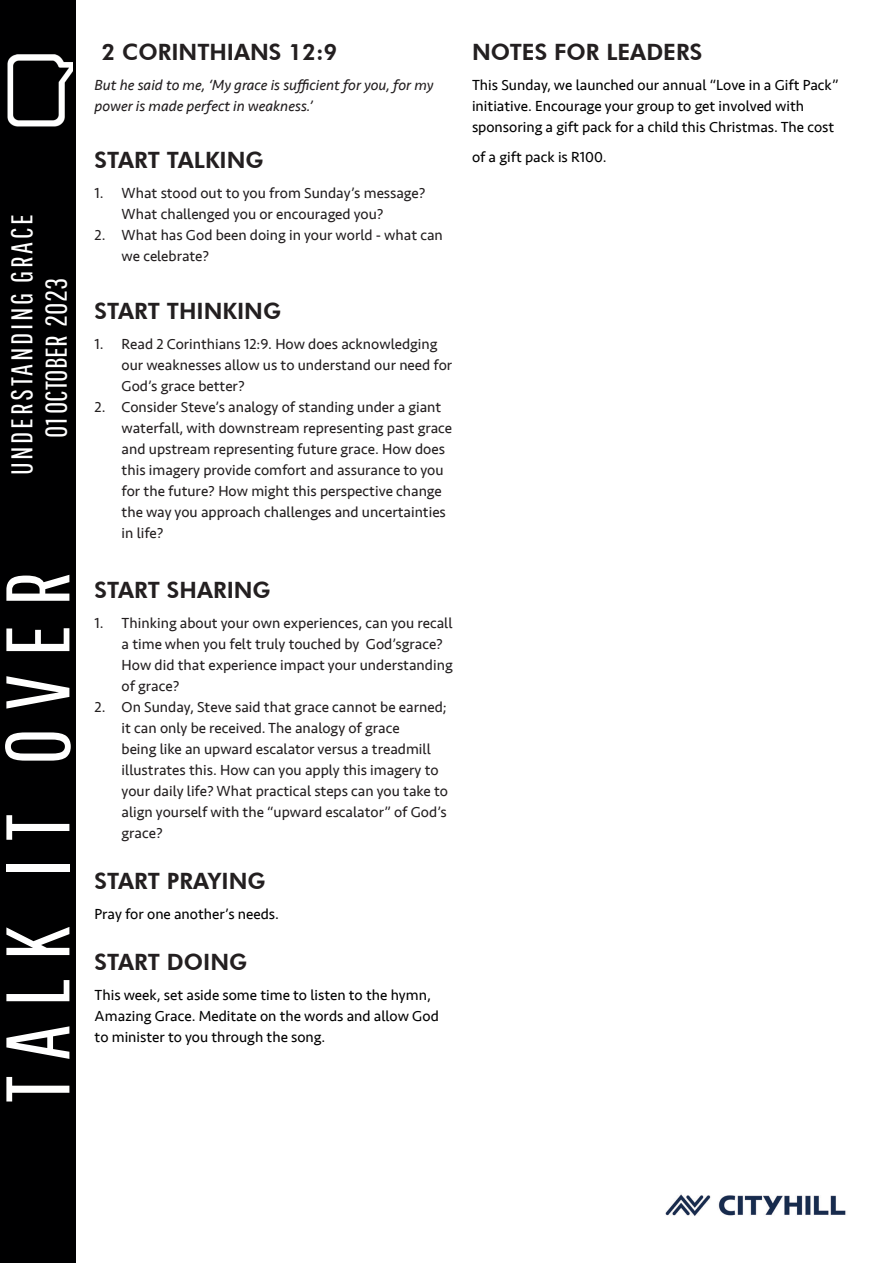
<style>
.page{position:relative;width:893px;height:1263px;background:#fff}
.page>*{position:absolute;margin:0;border:0;box-sizing:border-box;transform-origin:0 0}
.t1{font:90px "Pathway Gothic One";letter-spacing:.2em;color:#fff}
.t2{font:30px/34.5px "Pathway Gothic One";letter-spacing:.09em;color:#fff}
.t3{font:800 22.5px "Futura BT";color:#231f20}
.t4{font:15px/21px "Seravek";color:#231f20}
.t5{font:15px/21px "Seravek";color:#000}
.t6{font:italic 15px/21px "Seravek";color:#231f20}
</style>
<div class="page">
<div style="left:0;top:0;width:75px;height:1263px;background:#000001"></div>
<img style="left:7px;top:54px;width:65px;height:72px">
<img style="left:665px;top:1194px;width:181px;height:22px">
<h2 class="t2" style="left:4px;top:438px;width:225px;text-indent:-38px;rotate:-90deg">UNDERSTANDING GRACE<br>01 OCTOBER 2023</h2>
<h1 class="t1" style="left:-16px;top:1103px;width:532px;rotate:-90deg">TALK IT OVER</h1>
<h3 class="t3" style="left:102px;top:39px;width:237px">2 CORINTHIANS 12:9</h3>
<p class="t6" style="left:95px;top:75px;width:340px">But he said to me, ‘My grace is sufficient for you, for my power is made perfect in weakness.’</p>
<h3 class="t3" style="left:95px;top:147px;width:171px">START TALKING</h3>
<p class="t4" style="left:122px;top:183px;width:306px;text-indent:-27px">1. What stood out to you from Sunday’s message?<br>What challenged you or encouraged you?</p>
<p class="t4" style="left:122px;top:225px;width:323px;text-indent:-27px">2. What has God been doing in your world - what can we celebrate?</p>
<h3 class="t3" style="left:95px;top:297px;width:188px">START THINKING</h3>
<p class="t4" style="left:122px;top:333px;width:332px;text-indent:-27px">1. Read 2 Corinthians 12:9. How does acknowledging our weaknesses allow us to understand our need for<br>God’s grace better?</p>
<p class="t4" style="left:122px;top:396px;width:332px;text-indent:-27px">2. Consider Steve’s analogy of standing under a giant waterfall, with downstream representing past grace and upstream representing future grace. How does this imagery provide comfort and assurance to you for the future? How might this perspective change the way you approach challenges and uncertainties in life?</p>
<h3 class="t3" style="left:95px;top:576px;width:178px">START SHARING</h3>
<p class="t4" style="left:122px;top:612px;width:333px;text-indent:-27px">1. Thinking about your own experiences, can you recall a time when you felt truly touched by God’sgrace?<br>How did that experience impact your understanding of grace?</p>
<p class="t4" style="left:122px;top:696px;width:328px;text-indent:-27px">2. On Sunday, Steve said that grace cannot be earned; it can only be received. The analogy of grace<br>being like an upward escalator versus a treadmill illustrates this. How can you apply this imagery to your daily life? What practical steps can you take to align yourself with the “upward escalator” of God’s grace?</p>
<h3 class="t3" style="left:95px;top:867px;width:172px">START PRAYING</h3>
<p class="t5" style="left:95px;top:903px;width:186px">Pray for one another’s needs.</p>
<h3 class="t3" style="left:95px;top:948px;width:154px">START DOING</h3>
<p class="t5" style="left:95px;top:984px;width:346px">This week, set aside some time to listen to the hymn,<br>Amazing Grace. Meditate on the words and allow God to minister to you through the song.</p>
<h3 class="t3" style="left:472px;top:39px;width:232px">NOTES FOR LEADERS</h3>
<p class="t5" style="left:472px;top:75px;width:368px">This Sunday, we launched our annual “Love in a Gift Pack” initiative. Encourage your group to get involved with sponsoring a gift pack for a child this Christmas. The cost</p>
<p class="t5" style="left:472px;top:147px;width:136px">of a gift pack is R100.</p>
</div>
